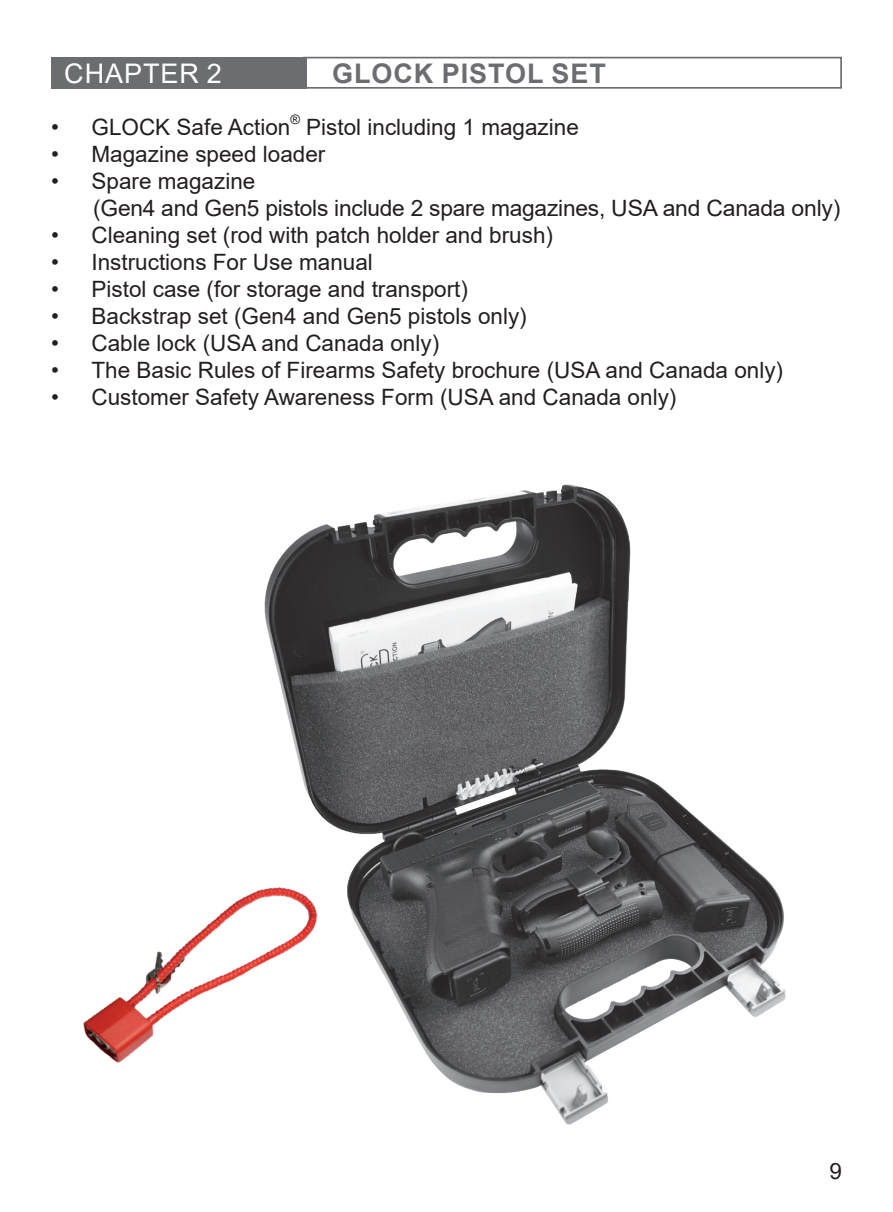
<style>
.page{position:relative;width:893px;height:1212px;background:#fff}
.page>*{position:absolute;margin:0;border:0;box-sizing:border-box;transform-origin:0 0}
.t1{font:700 27px "Arial";letter-spacing:.035em;color:#6c6d70}
.t2{font:27px "Arial";letter-spacing:.035em;color:#fff}
.t3{font:22.5px/27px "Arial";color:#231f20}
.t4{font:13.05px "Arial";color:#231f20}
</style>
<div class="page">
<img style="left:83px;top:898px;width:159px;height:165px">
<img style="left:242px;top:484px;width:544px;height:641px">
<div style="left:51px;top:57px;width:255px;height:32px;background:#6c6d70"></div>
<div style="left:303px;top:57px;width:539px;height:32px;border:2px solid #6c6d70"></div>
<p class="t2" style="left:64px;top:54px;width:159px">CHAPTER 2</p>
<p class="t1" style="left:332px;top:54px;width:275px">GLOCK PISTOL SET</p>
<p class="t4" style="left:290px;top:110px;width:11px">®</p>
<p class="t3" style="left:306px;top:114px;width:274px">Pistol including 1 magazine</p>
<p class="t3" style="left:51px;top:141px;width:276px">• Magazine speed loader</p>
<p class="t3" style="left:93px;top:168px;width:749px;text-indent:-42px">• Spare magazine<br>(Gen4 and Gen5 pistols include 2 spare magazines, USA and Canada only)</p>
<p class="t3" style="left:51px;top:222px;width:503px">• Cleaning set (rod with patch holder and brush)</p>
<p class="t3" style="left:51px;top:249px;width:323px">• Instructions For Use manual</p>
<p class="t3" style="left:51px;top:276px;width:418px">• Pistol case (for storage and transport)</p>
<p class="t3" style="left:51px;top:303px;width:477px">• Backstrap set (Gen4 and Gen5 pistols only)</p>
<p class="t3" style="left:51px;top:330px;width:390px">• Cable lock (USA and Canada only)</p>
<p class="t3" style="left:51px;top:357px;width:734px">• The Basic Rules of Firearms Safety brochure (USA and Canada only)</p>
<p class="t3" style="left:51px;top:384px;width:627px">• Customer Safety Awareness Form (USA and Canada only)</p>
<p class="t3" style="left:51px;top:114px;width:241px">• GLOCK Safe Action</p>
<p class="t3" style="left:829px;top:1158px;width:14px">9</p>
</div>
